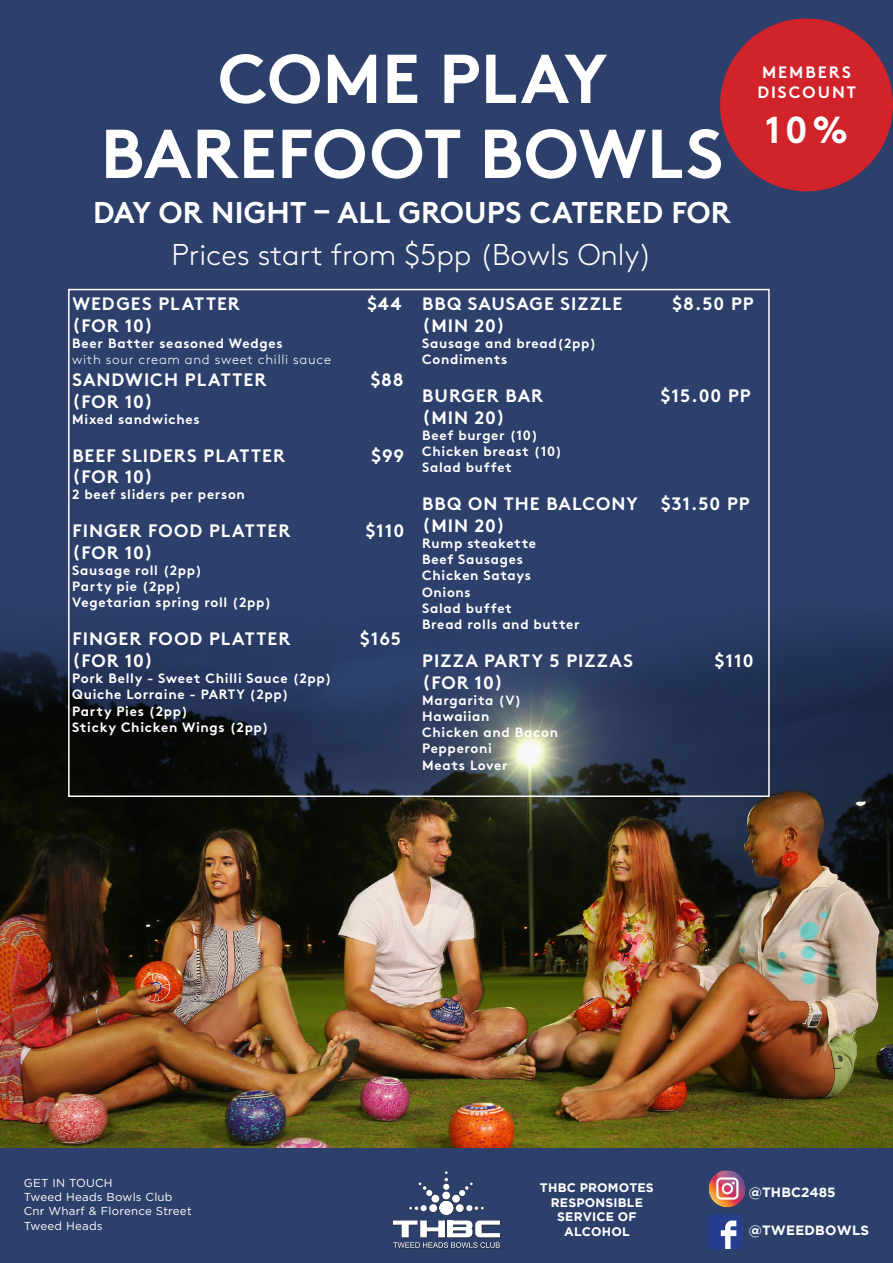
<style>
.page{position:relative;width:893px;height:1263px;background:#fff}
.page>*{position:absolute;margin:0;border:0;box-sizing:border-box;transform-origin:0 0}
.t1{font:700 69px "Brown";letter-spacing:.005em;color:#fff}
.t2{font:700 37.5px "Brown";color:#fff}
.t3{font:700 30px "Brown";letter-spacing:.005em;color:#fff}
.t4{font:300 30px "Brown";color:#fff}
.t5{font:700 18px "Brown";letter-spacing:.055em;color:#fff}
.t6{font:700 16.5px "Brown";letter-spacing:.12em;color:#fff}
.t7{font:700 13.5px/16.2px "Brown";letter-spacing:.05em;color:#fff}
.t8{font:300 13.5px "Brown";letter-spacing:.05em;color:#fff}
.t9{font:700 13.35px "Gotham";letter-spacing:.015em;color:#fff}
.t10{font:700 12.3px "Gotham";letter-spacing:.015em;color:#fff}
.t11{font:11.55px "Gotham";letter-spacing:.02em;color:#fff}
</style>
<div class="page">
<div style="left:0;top:0;width:893px;height:1148px;background:#2d406b"></div>
<img style="left:0;top:625px;width:893px;height:523px">
<div style="left:0;top:1148px;width:893px;height:115px;background:#2d406b"></div>
<svg style="left:708px;top:1214px;width:35px;height:35px"></svg>
<img style="left:708px;top:1170px;width:38px;height:38px">
<div style="left:442px;top:1191px;width:8px;height:8px;background:#fff;border-radius:50%"></div>
<div style="left:431px;top:1195px;width:8px;height:7px;background:#fff;border-radius:50%"></div>
<div style="left:456px;top:1204px;width:8px;height:8px;background:#fff;border-radius:50%"></div>
<svg style="left:466px;top:1205px;width:18px;height:6px"></svg>
<svg style="left:419px;top:1182px;width:13px;height:14px"></svg>
<svg style="left:443px;top:1171px;width:6px;height:19px"></svg>
<div style="left:452px;top:1195px;width:8px;height:7px;background:#fff;border-radius:50%"></div>
<svg style="left:459px;top:1182px;width:14px;height:14px"></svg>
<div style="left:429px;top:1204px;width:8px;height:8px;background:#fff;border-radius:50%"></div>
<div style="left:420px;top:1205px;width:7px;height:6px;background:#fff;border-radius:50%"></div>
<svg style="left:409px;top:1206px;width:9px;height:4px"></svg>
<div style="left:439px;top:1201px;width:14px;height:14px;background:#fff;border-radius:50%"></div>
<svg style="left:393px;top:1220px;width:107px;height:28px"></svg>
<div style="left:448px;top:1220px;width:5px;height:17px;background:#fff"></div>
<div style="left:68px;top:289px;width:702px;height:508px;border:2px solid #fff"></div>
<div style="left:720px;top:18px;width:173px;height:173px;background:#d1232a;border-radius:50%"></div>
<p class="t1" style="left:218px;top:23px;width:391px">COME PLAY</p>
<p class="t1" style="left:101px;top:98px;width:624px">BAREFOOT BOWLS</p>
<p class="t3" style="left:93px;top:188px;width:639px">DAY OR NIGHT – ALL GROUPS CATERED FOR</p>
<p class="t4" style="left:172px;top:233px;width:482px">Prices start from $5pp (Bowls Only)</p>
<p class="t5" style="left:72px;top:290px;width:169px">WEDGES PLATTER</p>
<p class="t5" style="left:367px;top:290px;width:36px">$44</p>
<p class="t5" style="left:72px;top:311px;width:82px">(FOR 10)</p>
<p class="t7" style="left:72px;top:334px;width:212px">Beer Batter seasoned Wedges</p>
<p class="t8" style="left:72px;top:350px;width:260px">with sour cream and sweet chilli sauce</p>
<p class="t5" style="left:72px;top:365px;width:196px">SANDWICH PLATTER</p>
<p class="t5" style="left:371px;top:365px;width:35px">$88</p>
<p class="t5" style="left:72px;top:387px;width:82px">(FOR 10)</p>
<p class="t7" style="left:72px;top:410px;width:129px">Mixed sandwiches</p>
<p class="t5" style="left:72px;top:441px;width:214px">BEEF SLIDERS PLATTER</p>
<p class="t5" style="left:372px;top:441px;width:34px">$99</p>
<p class="t5" style="left:72px;top:462px;width:82px">(FOR 10)</p>
<p class="t7" style="left:72px;top:485px;width:174px">2 beef sliders per person</p>
<p class="t5" style="left:72px;top:516px;width:220px">FINGER FOOD PLATTER</p>
<p class="t5" style="left:366px;top:516px;width:40px">$110</p>
<p class="t5" style="left:72px;top:538px;width:82px">(FOR 10)</p>
<p class="t7" style="left:72px;top:561px;width:131px">Sausage roll (2pp)</p>
<p class="t7" style="left:72px;top:577px;width:110px">Party pie (2pp)</p>
<p class="t7" style="left:72px;top:593px;width:200px">Vegetarian spring roll (2pp)</p>
<p class="t5" style="left:72px;top:624px;width:220px">FINGER FOOD PLATTER</p>
<p class="t5" style="left:360px;top:624px;width:42px">$165</p>
<p class="t5" style="left:72px;top:646px;width:82px">(FOR 10)</p>
<p class="t7" style="left:72px;top:669px;width:261px">Pork Belly - Sweet Chilli Sauce (2pp)<br>Quiche Lorraine - PARTY (2pp)</p>
<p class="t7" style="left:72px;top:701px;width:117px">Party Pies (2pp)</p>
<p class="t7" style="left:72px;top:717px;width:198px">Sticky Chicken Wings (2pp)</p>
<p class="t6" style="left:762px;top:59px;width:90px">MEMBERS</p>
<p class="t6" style="left:757px;top:79px;width:100px">DISCOUNT</p>
<p class="t2" style="left:765px;top:100px;width:85px">10%</p>
<p class="t5" style="left:422px;top:290px;width:202px">BBQ SAUSAGE SIZZLE</p>
<p class="t5" style="left:672px;top:290px;width:82px">$8.50 PP</p>
<p class="t5" style="left:422px;top:311px;width:84px">(MIN 20)</p>
<p class="t7" style="left:422px;top:334px;width:176px">Sausage and bread(2pp)</p>
<p class="t7" style="left:422px;top:350px;width:87px">Condiments</p>
<p class="t5" style="left:422px;top:381px;width:123px">BURGER BAR</p>
<p class="t5" style="left:661px;top:381px;width:91px">$15.00 PP</p>
<p class="t5" style="left:422px;top:403px;width:84px">(MIN 20)</p>
<p class="t7" style="left:422px;top:426px;width:117px">Beef burger (10)</p>
<p class="t7" style="left:422px;top:442px;width:141px">Chicken breast (10)</p>
<p class="t7" style="left:422px;top:458px;width:91px">Salad buffet</p>
<p class="t5" style="left:422px;top:489px;width:217px">BBQ ON THE BALCONY</p>
<p class="t5" style="left:661px;top:489px;width:90px">$31.50 PP</p>
<p class="t5" style="left:422px;top:511px;width:84px">(MIN 20)</p>
<p class="t7" style="left:422px;top:534px;width:115px">Rump steakette</p>
<p class="t7" style="left:422px;top:550px;width:102px">Beef Sausages</p>
<p class="t7" style="left:422px;top:566px;width:110px">Chicken Satays</p>
<p class="t7" style="left:422px;top:582px;width:50px">Onions</p>
<p class="t7" style="left:422px;top:599px;width:91px">Salad buffet</p>
<p class="t7" style="left:422px;top:615px;width:159px">Bread rolls and butter</p>
<p class="t5" style="left:422px;top:646px;width:212px">PIZZA PARTY 5 PIZZAS</p>
<p class="t5" style="left:715px;top:646px;width:40px">$110</p>
<p class="t5" style="left:422px;top:668px;width:82px">(FOR 10)</p>
<p class="t7" style="left:422px;top:690px;width:101px">Margarita (V)</p>
<p class="t7" style="left:422px;top:707px;width:69px">Hawaiian</p>
<p class="t7" style="left:422px;top:723px;width:137px">Chicken and Bacon</p>
<p class="t7" style="left:422px;top:739px;width:71px">Pepperoni</p>
<p class="t7" style="left:422px;top:755px;width:87px">Meats Lover</p>
<p class="t11" style="left:24px;top:1176px;width:90px">GET IN TOUCH</p>
<p class="t11" style="left:24px;top:1190px;width:150px">Tweed Heads Bowls Club</p>
<p class="t11" style="left:24px;top:1205px;width:169px">Cnr Wharf &amp; Florence Street</p>
<p class="t11" style="left:24px;top:1219px;width:80px">Tweed Heads</p>
<p class="t10" style="left:540px;top:1180px;width:115px">THBC PROMOTES</p>
<p class="t10" style="left:551px;top:1195px;width:94px">RESPONSIBLE</p>
<p class="t10" style="left:557px;top:1210px;width:81px">SERVICE OF</p>
<p class="t10" style="left:564px;top:1225px;width:67px">ALCOHOL</p>
<p class="t9" style="left:749px;top:1184px;width:88px">@THBC2485</p>
<p class="t9" style="left:749px;top:1223px;width:122px">@TWEEDBOWLS</p>
</div>
